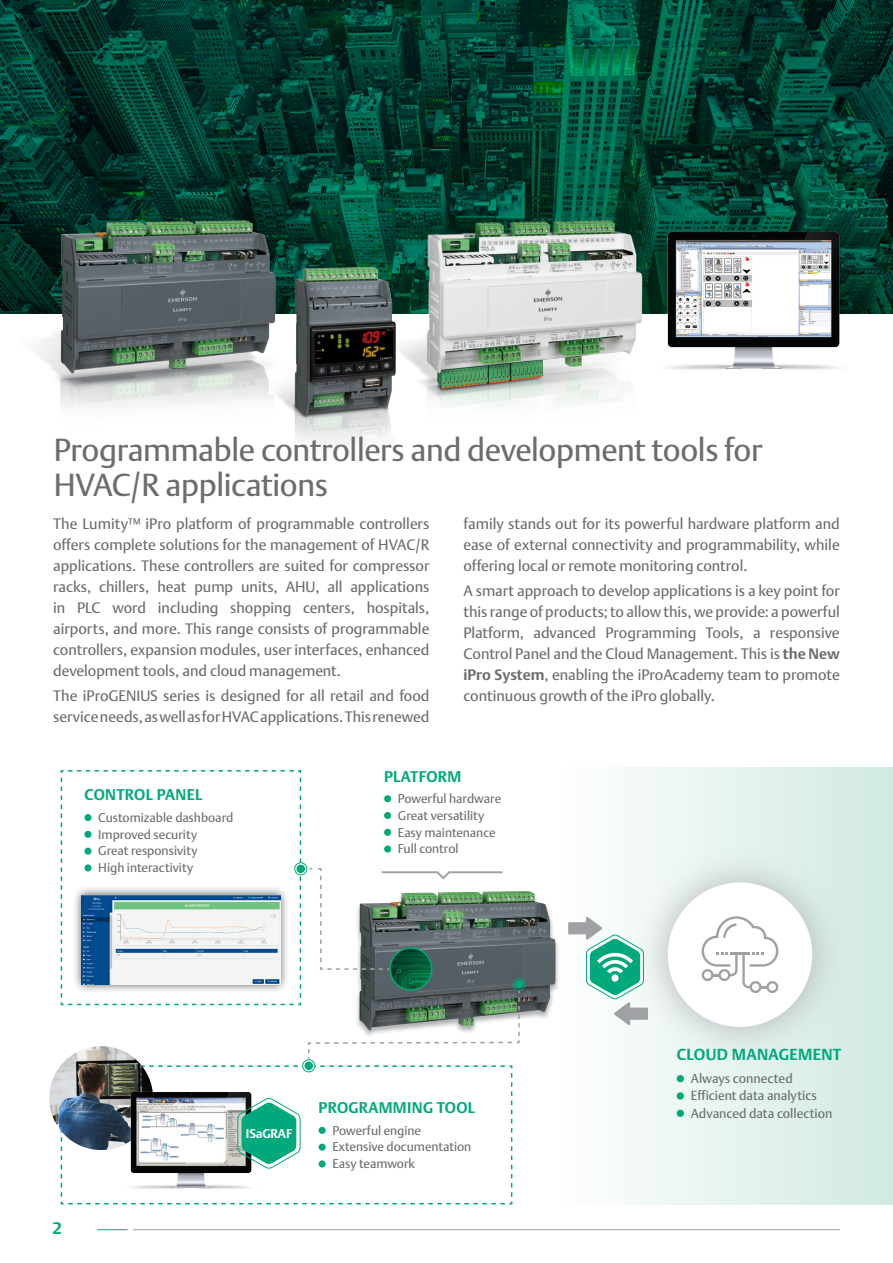
<style>
.page{position:relative;width:893px;height:1263px;background:#fff}
.page>*{position:absolute;margin:0;border:0;box-sizing:border-box;transform-origin:0 0}
.t1{font:31.5px/34.5px "DTL Argo T";letter-spacing:-.01em;color:#6c6d70}
.t2{font:700 16.5px "DTL Argo T";color:#00a97c}
.t3{font:700 15.9px "DTL Argo T";letter-spacing:.02em;color:#00a97c}
.t4{font:700 15.45px "DTL Argo T";letter-spacing:.02em;color:#00a97c}
.t5{font:15px/21px "DTL Argo T";color:#6c6d70;text-align:justify}
.t6{font:12.9px/17.2px "DTL Argo T";color:#6c6d70}
.t7{font:12.6px/16.8px "DTL Argo T";color:#6c6d70}
.t8{font:700 12.6px "DTL Argo T";letter-spacing:-.01em;color:#fff}
.s1{font-weight:700}
.s2{font-weight:700;color:#fff}
</style>
<div class="page">
<img style="left:0;top:0;width:893px;height:314px">
<hr style="left:133px;top:1229px;width:707px;height:1px;background:#a0a1a5">
<hr style="left:97px;top:1229px;width:31px;height:1px;background:#00a97c">
<img style="left:337px;top:173px;width:346px;height:234px">
<img style="left:0;top:173px;width:293px;height:236px">
<img style="left:233px;top:218px;width:188px;height:227px">
<img style="left:652px;top:222px;width:203px;height:155px">
<div style="left:502px;top:767px;width:391px;height:437px;background:linear-gradient(to right,#fff,#d1eae1)"></div>
<div style="left:677px;top:1075px;width:7px;height:7px;background:#00a97c;border-radius:50%"></div>
<div style="left:677px;top:1092px;width:7px;height:7px;background:#00a97c;border-radius:50%"></div>
<div style="left:677px;top:1109px;width:7px;height:8px;background:#00a97c;border-radius:50%"></div>
<div style="left:632px;top:847px;width:215px;height:215px;background:#a0a1a5;opacity:.75"></div>
<div style="left:668px;top:882px;width:144px;height:145px;background:#fff;border-radius:50%"></div>
<svg style="left:702px;top:916px;width:76px;height:77px"></svg>
<img style="left:49px;top:1046px;width:104px;height:104px;border-radius:52px">
<div style="left:355px;top:891px;width:205px;height:147px;background:#939598;opacity:.75"></div>
<img style="left:520px;top:891px;width:36px;height:139px">
<div style="left:515px;top:980px;width:8px;height:8px;background:#00a97c;border-radius:50%"></div>
<div style="left:512px;top:978px;width:13px;height:13px;border:1px solid #00a97c;border-radius:50%"></div>
<svg style="left:61px;top:770px;width:459px;height:434px"></svg>
<div style="left:297px;top:864px;width:8px;height:9px;background:#00a97c;border-radius:50%"></div>
<div style="left:304px;top:1061px;width:9px;height:9px;background:#00a97c;border-radius:50%"></div>
<svg style="left:568px;top:917px;width:80px;height:108px"></svg>
<img style="left:390px;top:948px;width:42px;height:42px;border-radius:21px">
<div style="left:389px;top:947px;width:43px;height:44px;border:2px solid #00a97c;border-radius:50%"></div>
<h1 class="t1" style="left:54px;top:432px;width:710px">Programmable controllers and development tools for<br>HVAC/R applications</h1>
<p class="t5" style="left:53px;top:513px;width:378px">The Lumity™ iPro platform of programmable controllers offers complete solutions for the management of HVAC/R applications. These controllers are suited for compressor racks, chillers, heat pump units, AHU, all applications in PLC word including shopping centers, hospitals, airports, and more. This range consists of programmable controllers, expansion modules, user interfaces, enhanced development tools, and cloud management.</p>
<p class="t5" style="left:53px;top:685px;width:378px">The iProGENIUS series is designed for all retail and food service needs, as well as for HVAC applications. This renewed</p>
<p class="t5" style="left:463px;top:513px;width:378px">family stands out for its powerful hardware platform and ease of external connectivity and programmability, while offering local or remote monitoring control.</p>
<p class="t5" style="left:463px;top:580px;width:378px">A smart approach to develop applications is a key point for this range of products; to allow this, we provide: a powerful Platform, advanced Programming Tools, a responsive Control Panel and the Cloud Management. This is <span class="s1">the New iPro System</span>, enabling the iProAcademy team to promote continuous growth of the iPro globally.</p>
<p class="t4" style="left:84px;top:786px;width:119px">CONTROL PANEL</p>
<p class="t7" style="left:98px;top:809px;width:136px">Customizable dashboard<br>Improved security<br>Great responsivity<br>High interactivity</p>
<p class="t4" style="left:384px;top:767px;width:79px">PLATFORM</p>
<p class="t7" style="left:398px;top:790px;width:105px">Powerful hardware<br>Great versatility<br>Easy maintenance<br>Full control<span class="s2">re</span></p>
<p class="t2" style="left:52px;top:1218px;width:11px">2</p>
<p class="t8" style="left:246px;top:1126px;width:48px">ISaGRAF</p>
<p class="t4" style="left:319px;top:1098px;width:158px">PROGRAMMING TOOL</p>
<p class="t7" style="left:332px;top:1122px;width:140px">Powerful engine<br>Extensive documentation<br>Easy teamwork</p>
<p class="t3" style="left:677px;top:1045px;width:166px">CLOUD MANAGEMENT</p>
<p class="t6" style="left:691px;top:1070px;width:143px">Always connected<br>Efficient data analytics<br>Advanced data collection</p>
</div>
